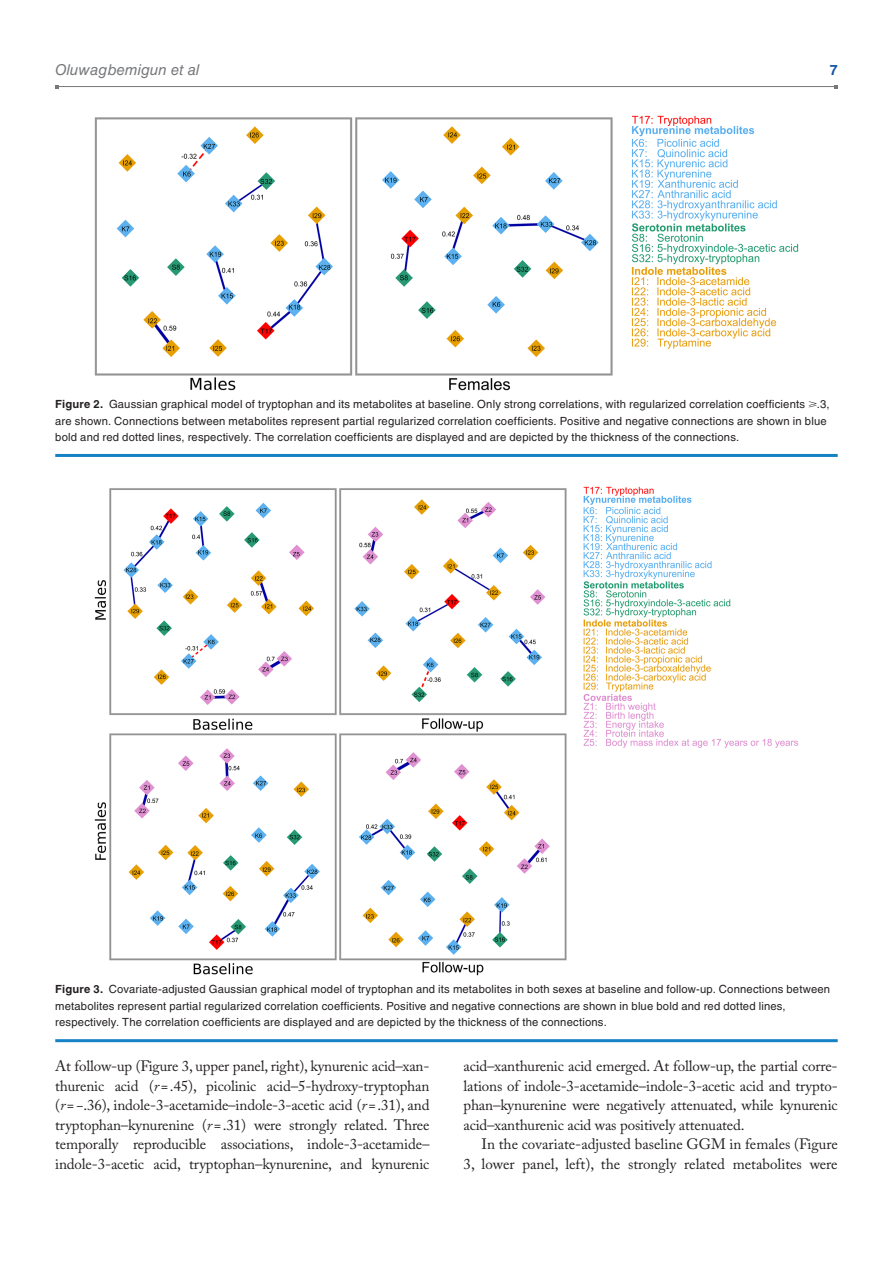
<style>
.page{position:relative;width:893px;height:1263px;background:#fff}
.page>*{position:absolute;margin:0;border:0;box-sizing:border-box;transform-origin:0 0}
.t1{font:15px/19.5px "Adobe Caslon Pro";letter-spacing:-.01em;color:#231f20;text-align:justify}
.t2{font:italic 15px "Helvetica LT Std";color:#76787b}
.t3{font:700 14.25px "Helvetica LT Std";color:#1055a4}
.t4{font:11.25px/16.5px "Helvetica LT Std";letter-spacing:.015em;color:#231f20}
.s1{font-weight:700}
.s2{font-style:italic}
</style>
<div class="page">
<hr style="left:57px;top:86px;width:779px;height:1px;background:#76787b">
<hr style="left:55px;top:454px;width:783px;height:3px;background:#1582c5">
<img style="left:94px;top:115px;width:705px;height:276px">
<hr style="left:55px;top:1039px;width:783px;height:3px;background:#1582c5">
<img style="left:94px;top:486px;width:705px;height:490px">
<h1 class="t2" style="left:55px;top:61px;width:146px">Oluwagbemigun et al</h1>
<p class="t3" style="left:830px;top:61px;width:9px">7</p>
<p class="t4" style="left:55px;top:396px;width:776px"><span class="s1">Figure 2.</span> Gaussian graphical model of tryptophan and its metabolites at baseline. Only strong correlations, with regularized correlation coefficients ⩾.3, are shown. Connections between metabolites represent partial regularized correlation coefficients. Positive and negative connections are shown in blue bold and red dotted lines, respectively. The correlation coefficients are displayed and are depicted by the thickness of the connections.</p>
<p class="t4" style="left:55px;top:981px;width:776px"><span class="s1">Figure 3.</span> Covariate-adjusted Gaussian graphical model of tryptophan and its metabolites in both sexes at baseline and follow-up. Connections between metabolites represent partial regularized correlation coefficients. Positive and negative connections are shown in blue bold and red dotted lines, respectively. The correlation coefficients are displayed and are depicted by the thickness of the connections.</p>
<p class="t1" style="left:55px;top:1056px;width:376px">At follow-up (Figure 3, upper panel, right), kynurenic acid–xan&shy;thurenic acid (<span class="s2">r</span>=.45), picolinic acid–5-hydroxy-tryptophan (<span class="s2">r</span>=−.36), indole-3-acetamide–indole-3-acetic acid (<span class="s2">r</span>=.31), and tryptophan–kynurenine (<span class="s2">r</span>=.31) were strongly related. Three temporally reproducible associations, indole-3-acetamide– indole-3-acetic acid, tryptophan–kynurenine, and kynurenic</p>
<p class="t1" style="left:463px;top:1056px;width:376px">acid–xanthurenic acid emerged. At follow-up, the partial corre&shy;lations of indole-3-acetamide–indole-3-acetic acid and trypto&shy;phan–kynurenine were negatively attenuated, while kynurenic acid–xanthurenic acid was positively attenuated.</p>
<h1 class="t1" style="left:463px;top:1134px;width:376px;text-align:right">In the covariate-adjusted baseline GGM in females (Figure<br>3, lower panel, left), the strongly related metabolites were</h1>
</div>
